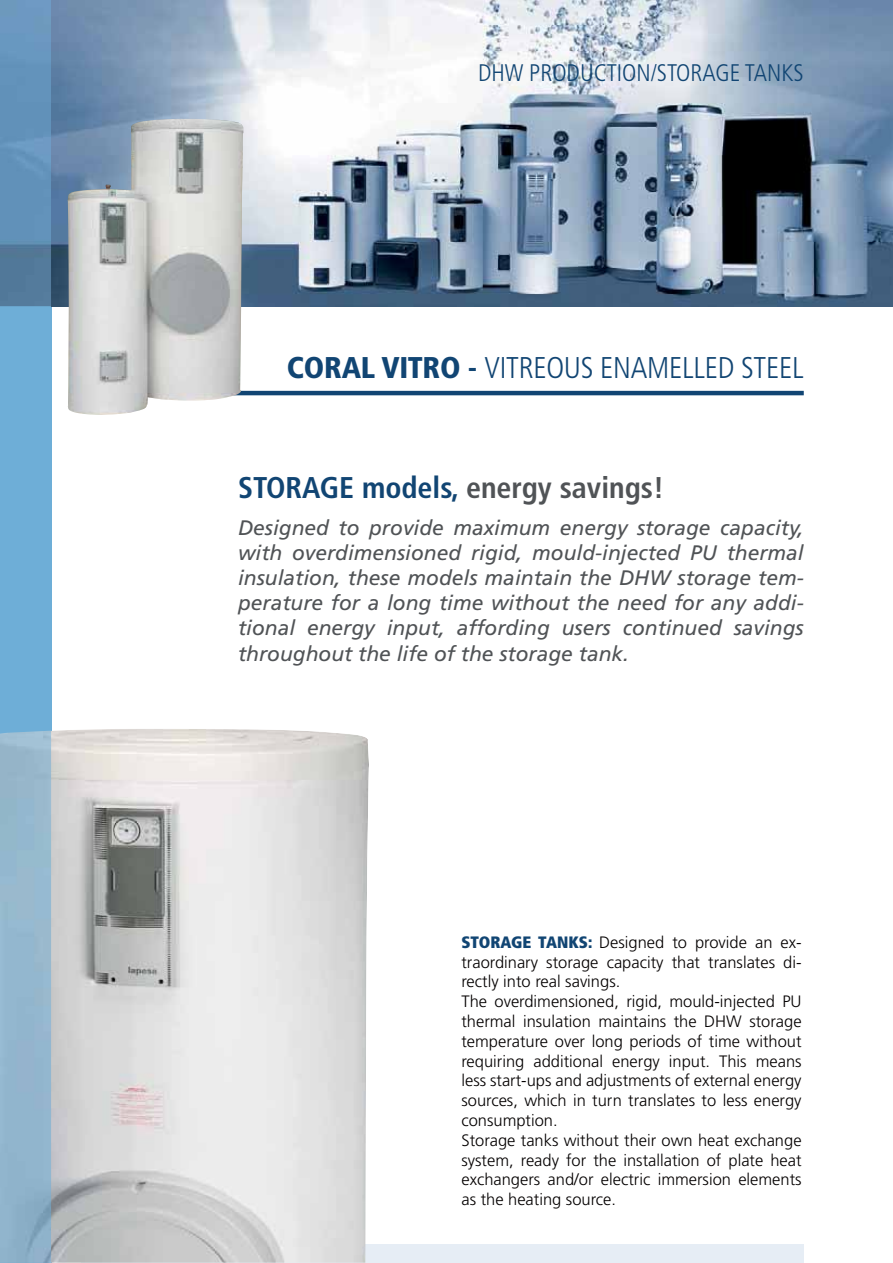
<style>
.page{position:relative;width:893px;height:1263px;background:#fff}
.page>*{position:absolute;margin:0;border:0;box-sizing:border-box;transform-origin:0 0}
.t1{font:300 condensed 30px "Frutiger LT Std";letter-spacing:-.01em;color:#114573}
.t2{font:700 condensed 30px "Frutiger LT Std";color:#114573}
.t3{font:300 condensed 24px "Frutiger LT Std";color:#114573}
.t4{font:italic 21px/25.2px "Frutiger LT Std";color:#505356;text-align:justify}
.t5{font:300 16.5px/19.8px "Frutiger LT Std";color:#040000}
.s1{font-weight:900}
.s2{font-weight:700}
.s3{color:#505356}
.s4{font-weight:900;font-stretch:condensed;color:#114573}
</style>
<div class="page">
<div style="left:81px;top:1245px;width:723px;height:18px;background:#e6edf5"></div>
<img style="left:0;top:0;width:893px;height:306px">
<hr style="left:104px;top:391px;width:700px;height:4px;background:#114573">
<img style="left:68px;top:119px;width:175px;height:296px">
<img style="left:51px;top:729px;width:319px;height:534px">
<div style="left:0;top:306px;width:51px;height:425px;background:#6eaed7"></div>
<h2 class="t3" style="left:478px;top:62px;width:327px">DHW PRODUCTION/STORAGE TANKS</h2>
<h1 class="t1" style="left:287px;top:354px;width:518px"><span class="s1">CORAL VITRO</span> <span class="s2">-</span> VITREOUS ENAMELLED STEEL</h1>
<h1 class="t2" style="left:238px;top:474px;width:428px">STORAGE models, <span class="s3">energy savings!</span></h1>
<p class="t4" style="left:238px;top:516px;width:567px">Designed to provide maximum energy storage capacity, with overdimensioned rigid, mould-injected PU thermal insulation, these models maintain the DHW storage tem&shy;perature for a long time without the need for any addi&shy;tional energy input, affording users continued savings throughout the life of the storage tank.</p>
<p class="t5" style="left:461px;top:933px;width:342px"><span class="s4">STORAGE TANKS:</span> Designed to provide an ex&shy;traordinary storage capacity that translates di&shy;rectly into real savings.<br>The overdimensioned, rigid, mould-injected PU thermal insulation maintains the DHW storage temperature over long periods of time without requiring additional energy input. This means less start-ups and adjustments of external energy sources, which in turn translates to less energy consumption.<br>Storage tanks without their own heat exchange system, ready for the installation of plate heat exchangers and/or electric immersion elements as the heating source.</p>
</div>
